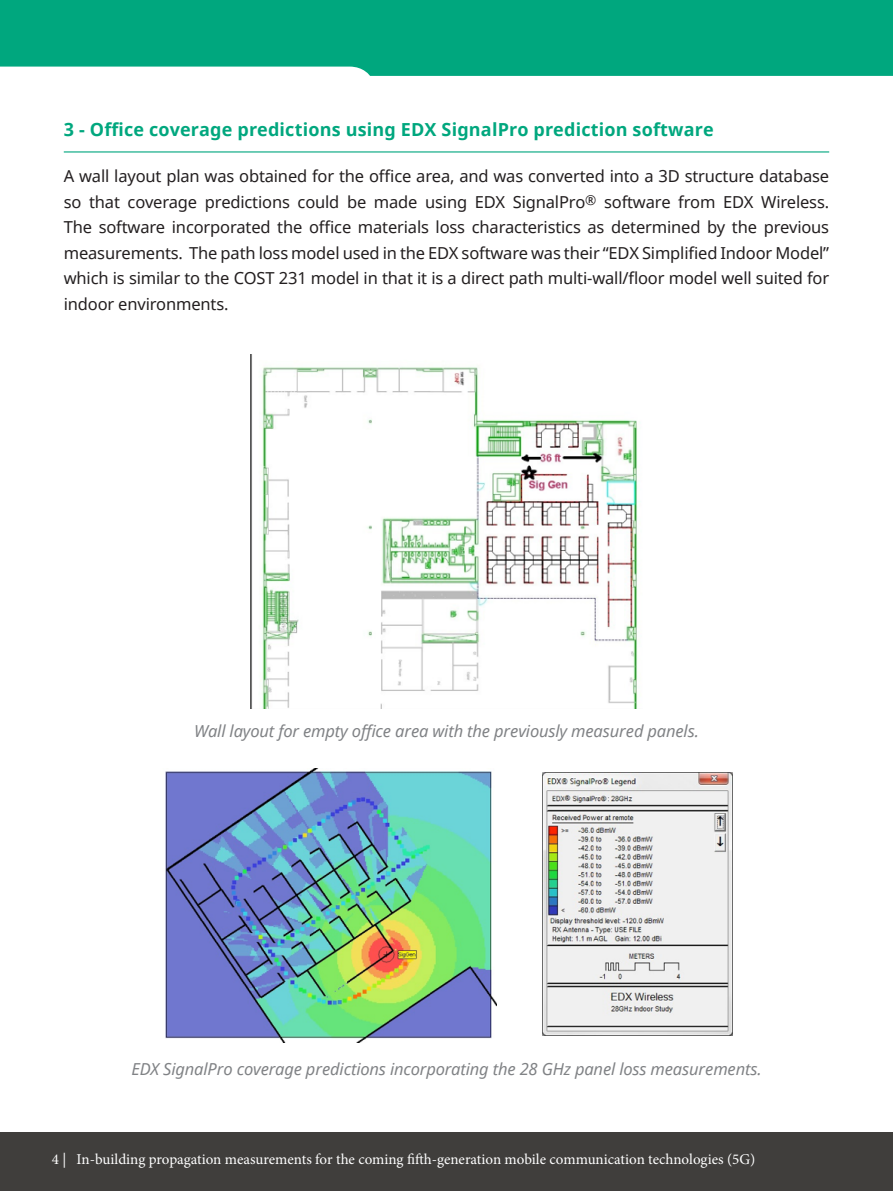
<style>
.page{position:relative;width:893px;height:1191px;background:#fff}
.page>*{position:absolute;margin:0;border:0;box-sizing:border-box;transform-origin:0 0}
.Heading{font:700 18px "Noto Sans";letter-spacing:.01em;color:#00a77e}
.text{font:16.5px/25.5px "Noto Sans";letter-spacing:-.01em;color:#231f20;text-align:justify}
.t1{font:italic 16.5px "Noto Sans";letter-spacing:-.01em;color:#808285}
.t2{font:15px "Minion Pro";color:#fff}
</style>
<div class="page">
<div style="left:0;top:0;width:893px;height:76px;background:#00a77e"></div>
<div style="left:0;top:1132px;width:893px;height:59px;background:#403e3c"></div>
<hr style="left:64px;top:151px;width:765px;height:1px;background:#00a77e">
<img style="left:251px;top:354px;width:387px;height:354px">
<img style="left:165px;top:768px;width:331px;height:274px">
<img style="left:542px;top:772px;width:190px;height:264px">
<p class="Heading" style="left:64px;top:116px;width:651px">3 - Office coverage predictions using EDX SignalPro prediction software</p>
<p class="text" style="left:64px;top:163px;width:767px">A wall layout plan was obtained for the office area, and was converted into a 3D structure database so that coverage predictions could be made using EDX SignalPro<sup>®</sup> software from EDX Wireless.<br>The software incorporated the office materials loss characteristics as determined by the previous measurements. The path loss model used in the EDX software was their “EDX Simplified Indoor Model” which is similar to the COST 231 model in that it is a direct path multi-wall/floor model well suited for indoor environments.</p>
<p class="t1" style="left:194px;top:719px;width:506px">Wall layout for empty office area with the previously measured panels.</p>
<p class="t1" style="left:131px;top:1057px;width:632px">EDX SignalPro coverage predictions incorporating the 28 GHz panel loss measurements.</p>
<p class="t2" style="left:52px;top:1148px;width:705px">4 | In-building propagation measurements for the coming fifth-generation mobile communication technologies (5G)</p>
</div>
